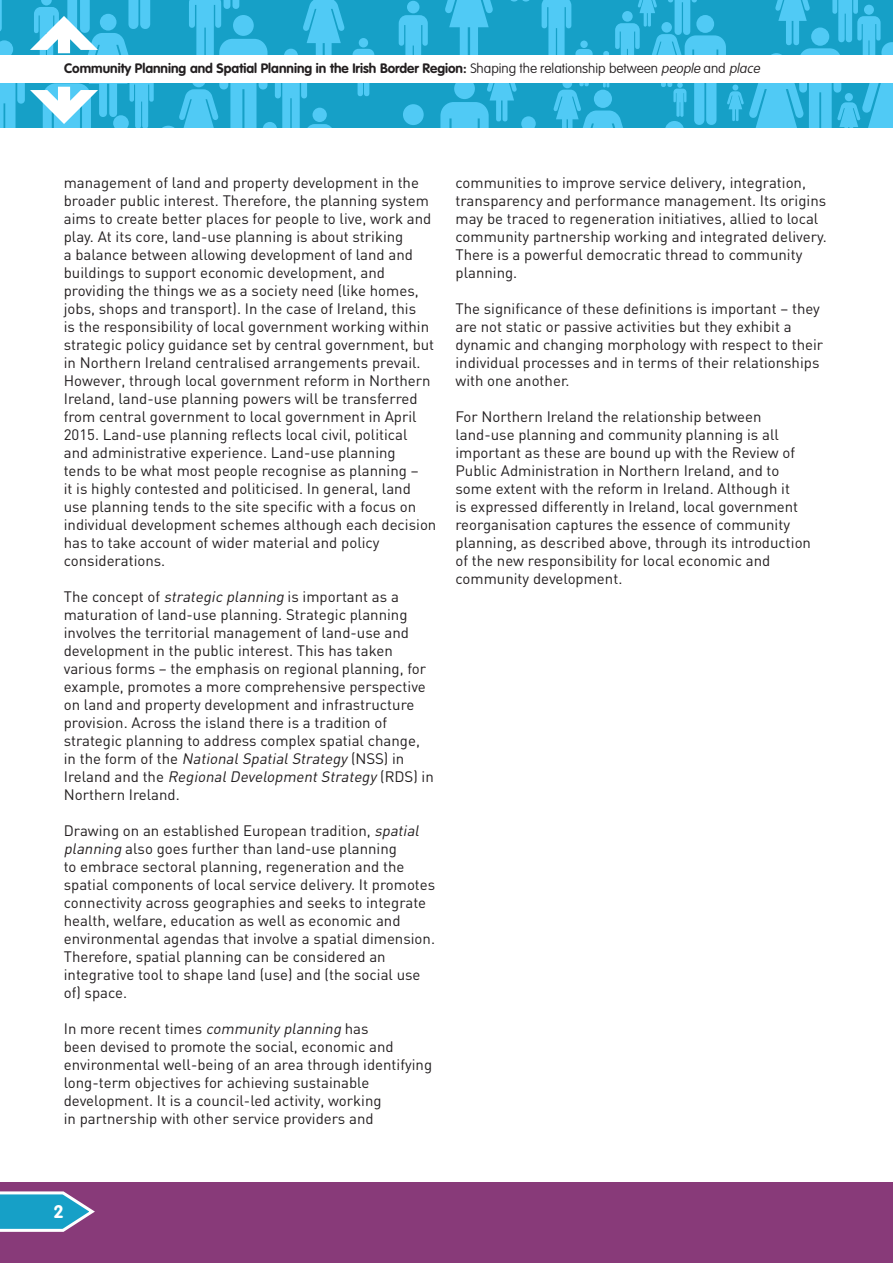
<style>
.page{position:relative;width:893px;height:1263px;background:#fff}
.page>*{position:absolute;margin:0;border:0;box-sizing:border-box;transform-origin:0 0}
.t1{font:700 18px "VAG Rounded";color:#fff}
.t2{font:15px/18px "DIN";color:#231f20}
.t3{font:700 13.5px "VAG Rounded";color:#231f20}
.s1{font-weight:100}
.s2{font-weight:100;font-style:italic}
.s3{font-style:italic}
</style>
<div class="page">
<div style="left:0;top:1182px;width:893px;height:81px;background:#883a79"></div>
<div style="left:0;top:0;width:893px;height:128px;background:#16a0c7"></div>
<div style="left:403px;top:104px;width:21px;height:21px;background:#50caf5;border-radius:50%"></div>
<svg style="left:352px;top:49px;width:22px;height:47px"></svg>
<div style="left:359px;top:38px;width:9px;height:9px;background:#50caf5;border-radius:50%"></div>
<svg style="left:399px;top:15px;width:29px;height:40px"></svg>
<div style="left:407px;top:1px;width:12px;height:12px;background:#50caf5;border-radius:50%"></div>
<div style="left:0;top:55px;width:893px;height:28px;background:#fff"></div>
<svg style="left:440px;top:0;width:453px;height:128px"></svg>
<svg style="left:0;top:0;width:345px;height:128px"></svg>
<svg style="left:0;top:1191px;width:95px;height:41px"></svg>
<p class="t3" style="left:64px;top:61px;width:700px">Community Planning and Spatial Planning in the Irish Border Region: <span class="s1">Shaping the relationship between</span> <span class="s2">people</span> <span class="s1">and</span> <span class="s2">place</span></p>
<p class="t2" style="left:64px;top:173px;width:374px">management of land and property development in the broader public interest. Therefore, the planning system aims to create better places for people to live, work and play. At its core, land-use planning is about striking<br>a balance between allowing development of land and buildings to support economic development, and providing the things we as a society need (like homes, jobs, shops and transport). In the case of Ireland, this<br>is the responsibility of local government working within strategic policy guidance set by central government, but in Northern Ireland centralised arrangements prevail.<br>However, through local government reform in Northern Ireland, land-use planning powers will be transferred from central government to local government in April 2015. Land-use planning reflects local civil, political<br>and administrative experience. Land-use planning<br>tends to be what most people recognise as planning –<br>it is highly contested and politicised. In general, land use planning tends to the site specific with a focus on individual development schemes although each decision has to take account of wider material and policy considerations.</p>
<p class="t2" style="left:64px;top:587px;width:372px">The concept of <span class="s3">strategic planning</span> is important as a maturation of land-use planning. Strategic planning involves the territorial management of land-use and development in the public interest. This has taken various forms – the emphasis on regional planning, for example, promotes a more comprehensive perspective on land and property development and infrastructure provision. Across the island there is a tradition of strategic planning to address complex spatial change,<br>i n t h e fo r m o f t h e <span class="s3">NationalSpatialStrategy</span> ( N SS ) i n<br>I re la n d a n d t h e <span class="s3">RegionalDevelopmentStrategy</span> ( R D S ) i n Northern Ireland.</p>
<p class="t2" style="left:64px;top:821px;width:373px">Drawing on an established European tradition, <span class="s3">spatial planning</span> also goes further than land-use planning<br>to embrace sectoral planning, regeneration and the spatial components of local service delivery. It promotes connectivity across geographies and seeks to integrate health, welfare, education as well as economic and environmental agendas that involve a spatial dimension.<br>Therefore, spatial planning can be considered an integrative tool to shape land (use) and (the social use of) space.</p>
<p class="t2" style="left:64px;top:1019px;width:370px">In more recent times <span class="s3">community planning</span> has<br>been devised to promote the social, economic and environmental well-being of an area through identifying long-term objectives for achieving sustainable development. It is a council-led activity, working<br>in partnership with other service providers and</p>
<p class="t2" style="left:455px;top:173px;width:373px">communities to improve service delivery, integration, transparency and performance management. Its origins may be traced to regeneration initiatives, allied to local community partnership working and integrated delivery.<br>There is a powerful democratic thread to community planning.</p>
<p class="t2" style="left:455px;top:299px;width:369px">The significance of these definitions is important – they are not static or passive activities but they exhibit a dynamic and changing morphology with respect to their individual processes and in terms of their relationships with one another.</p>
<p class="t2" style="left:455px;top:407px;width:357px">For Northern Ireland the relationship between land-use planning and community planning is all important as these are bound up with the Review of Public Administration in Northern Ireland, and to some extent with the reform in Ireland. Although it<br>is expressed differently in Ireland, local government reorganisation captures the essence of community planning, as described above, through its introduction of the new responsibility for local economic and community development.</p>
<p class="t1" style="left:53px;top:1201px;width:12px">2</p>
</div>
